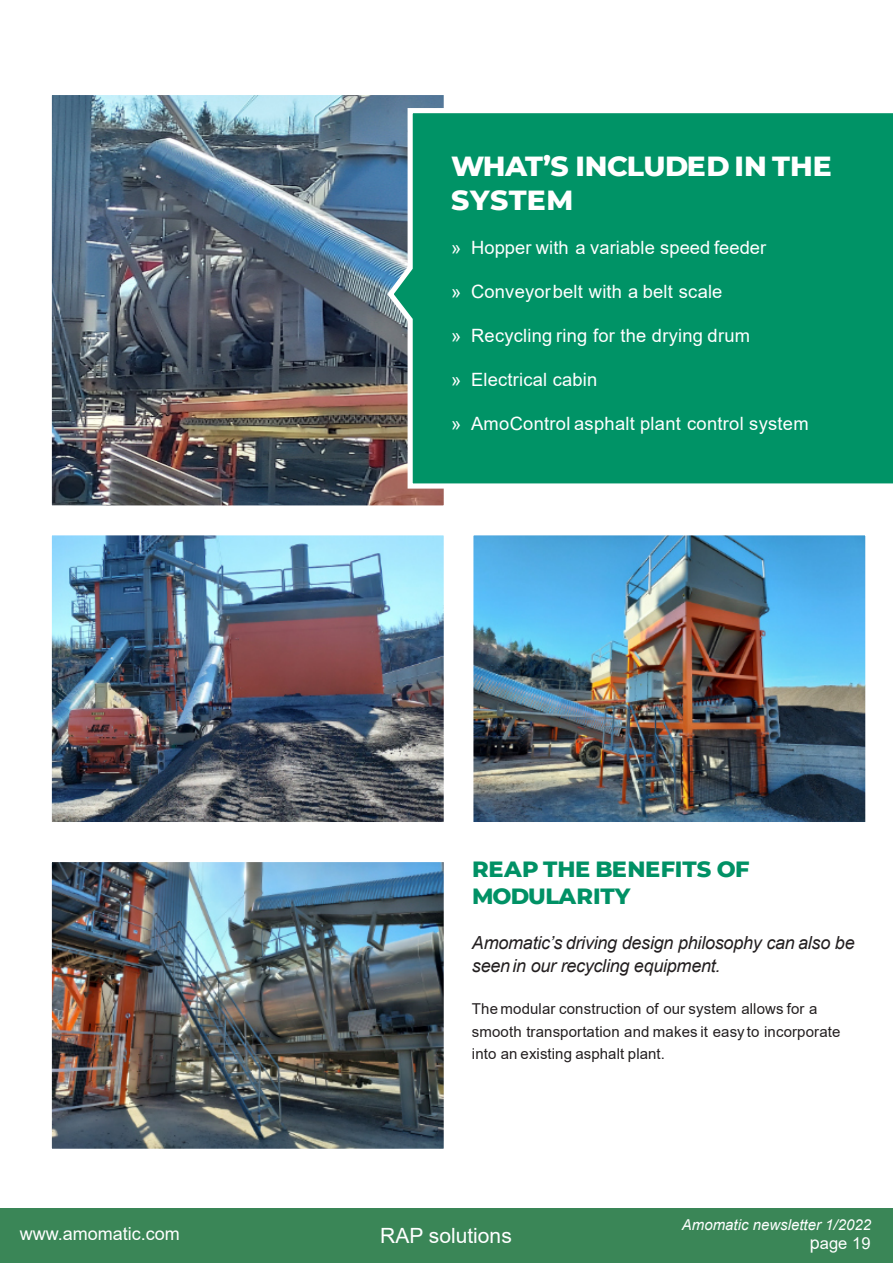
<style>
.page{position:relative;width:893px;height:1263px;background:#fff}
.page>*{position:absolute;margin:0;border:0;box-sizing:border-box;transform-origin:0 0}
.t1{font:800 28.2px/33.9px "Montserrat";letter-spacing:-.01em;color:#fff}
.t2{font:800 22.5px/27px "Montserrat";letter-spacing:-.005em;color:#009165}
.t3{font:21px "Arial";color:#fff}
.t4{font:18.3px "Arial";letter-spacing:.01em;color:#fff}
.t5{font:italic 18px/22.5px "Arial";letter-spacing:-.015em;color:#231f20}
.t6{font:18px "Arial";color:#fff}
.t7{font:16.5px "Arial";color:#fff}
.t8{font:15px/22.5px "Arial";letter-spacing:.01em;color:#231f20}
.t9{font:italic 15px "Arial";color:#fff}
.s1{font-size:18px}
</style>
<div class="page">
<div style="left:0;top:1208px;width:893px;height:55px;background:#3a8657"></div>
<img style="left:53px;top:96px;width:390px;height:408px">
<div style="left:49px;top:92px;width:398px;height:416px;border:3px solid #fff"></div>
<svg style="left:384px;top:105px;width:509px;height:386px;background:#10966e"></svg>
<img style="left:53px;top:536px;width:390px;height:285px">
<div style="left:49px;top:532px;width:398px;height:293px;border:3px solid #fff"></div>
<img style="left:474px;top:536px;width:390px;height:285px">
<div style="left:470px;top:532px;width:398px;height:293px;border:3px solid #fff"></div>
<img style="left:53px;top:863px;width:390px;height:285px">
<div style="left:49px;top:859px;width:398px;height:293px;border:3px solid #fff"></div>
<p class="t6" style="left:20px;top:1226px;width:162px">www.amomatic.com</p>
<h1 class="t1" style="left:451px;top:149px;width:382px">WHAT’S INCLUDED IN THE<br>SYSTEM</h1>
<p class="t4" style="left:451px;top:241px;width:317px">» Hopper with a variable speed feeder</p>
<p class="t4" style="left:451px;top:285px;width:273px">» Conveyorbelt with a belt scale</p>
<p class="t4" style="left:451px;top:329px;width:300px">» Recycling ring for the drying drum</p>
<p class="t4" style="left:451px;top:373px;width:148px">» Electrical cabin</p>
<p class="t4" style="left:451px;top:417px;width:359px">» AmoControl asphalt plant control system</p>
<p class="t2" style="left:472px;top:856px;width:279px">REAP THE BENEFITS OF<br>MODULARITY</p>
<p class="t5" style="left:472px;top:933px;width:384px">Amomatic’s driving design philosophy can also be seenin our recycling equipment.</p>
<p class="t8" style="left:472px;top:999px;width:370px">The modular construction of our system allows for a smooth transportation and makes it easy to incorporate into an existing asphalt plant.</p>
<p class="t3" style="left:380px;top:1228px;width:133px">RAP solutions</p>
<p class="t9" style="left:682px;top:1219px;width:191px">Amomatic newsletter 1/2022</p>
<p class="t7" style="left:810px;top:1236px;width:62px"><span class="s1">p</span>age 19</p>
</div>
